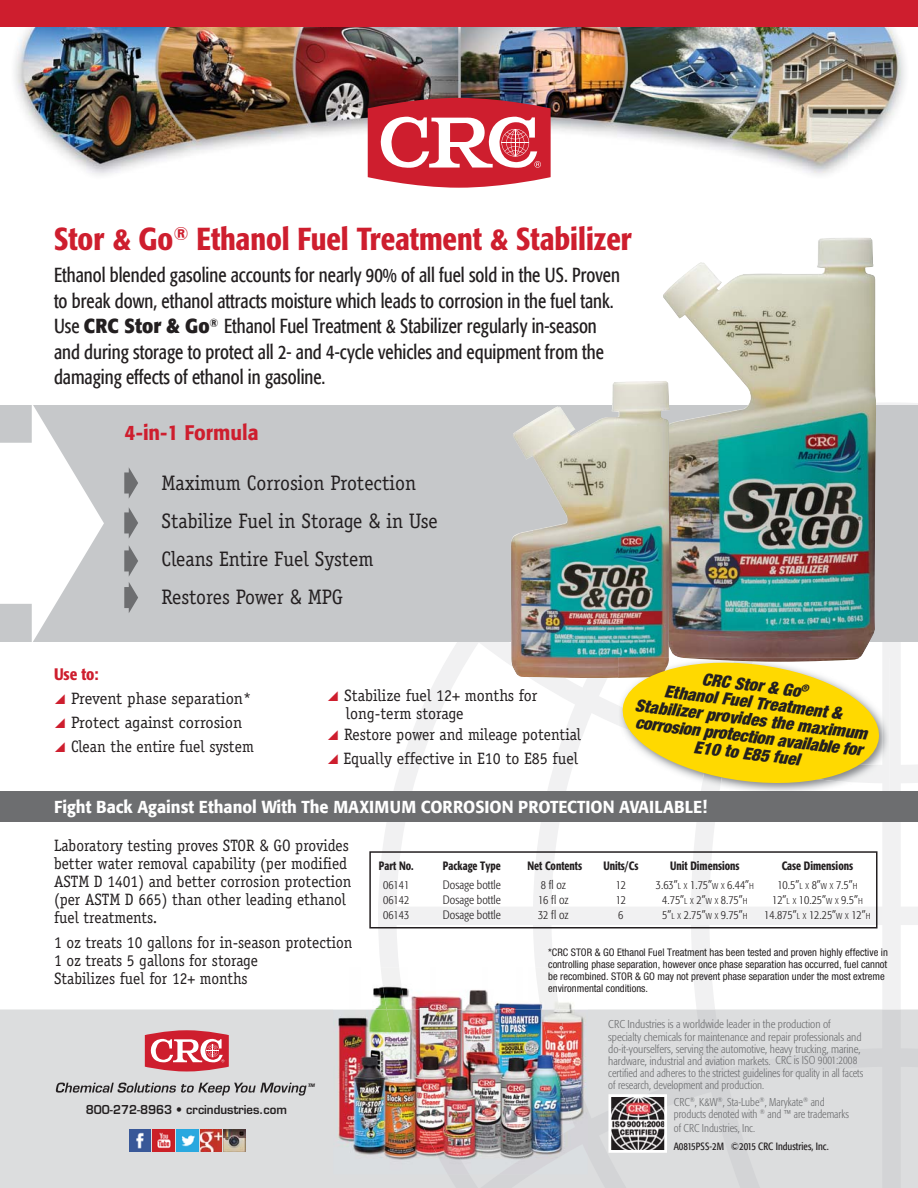
<style>
.page{position:relative;width:918px;height:1188px;background:#fff}
.page>*{position:absolute;margin:0;border:0;box-sizing:border-box;transform-origin:0 0}
.t1{font:500 condensed 31.5px "Formata";color:#ce1e2e}
.t2{font:21px/38.2px "Officina Serif Std";color:#231f20;scale:.95 1}
.t3{font:500 21px "Formata";color:#ce1e2e;scale:.92 1}
.t4{font:condensed 20.25px/25.5px "Formata";color:#231f20;scale:.92 1}
.t5{font:500 17.25px "Formata";color:#fff;scale:.94 1}
.t6{font:italic 900 condensed 17.1px/17.1px "Helvetica Neue";color:#231f20;text-align:center}
.t7{font:16.5px/18px "Officina Serif Std";color:#231f20;scale:.94 1}
.t8{font:16.5px/24px "Officina Serif Std";color:#231f20}
.t9{font:16.5px/24px "Officina Serif Std";color:#231f20;scale:.95 1}
.t10{font:500 condensed 16.5px "Formata";color:#ce1e2e}
.t11{font:300 condensed 12px "Formata";color:#231f20}
.t12{font:300 condensed 12px "Formata";color:#231f20}
.t13{font:500 condensed 12px "Formata";color:#231f20;scale:.9 1}
.t14{font:600 12px "Eurostile";color:#231f20;scale:.95 1}
.t15{font:300 condensed 11.25px/12px "Formata";color:#6d6e70}
.t16{font:300 condensed 11.25px/12px "Formata";color:#6d6e70;scale:.95 1}
.t17{font:condensed 10.5px/12px "Helvetica Neue";color:#231f20}
.t18{font:condensed 10.5px "Formata";color:#231f20;scale:.95 1}
.t19{font:italic 500 4.95px "Formata";color:#231f20}
.s1{font-weight:700;font-stretch:normal}
.s2{font-style:inherit}
.s3{font-size:8.4px}
</style>
<div class="page">
<div style="left:0;top:1009px;width:918px;height:179px;background:#dcddde"></div>
<svg style="left:378px;top:403px;width:540px;height:605px"></svg>
<svg style="left:448px;top:1010px;width:470px;height:178px;background:#d9dadc"></svg>
<svg style="left:696px;top:1008px;width:205px;height:2px"></svg>
<img style="left:18px;top:27px;width:882px;height:146px">
<svg style="left:368px;top:98px;width:183px;height:90px"></svg>
<div style="left:0;top:0;width:918px;height:27px;background:#ce1e2e"></div>
<img style="left:333px;top:967px;width:255px;height:207px">
<img style="left:381px;top:967px;width:178px;height:41px">
<img style="left:387px;top:1010px;width:201px;height:164px">
<img style="left:386px;top:1008px;width:174px;height:2px">
<img style="left:612px;top:1130px;width:51px;height:19px">
<img style="left:612px;top:1098px;width:51px;height:32px">
<div style="left:608px;top:1094px;width:59px;height:59px;border:3px solid #fff"></div>
<svg style="left:145px;top:1030px;width:84px;height:41px"></svg>
<div style="left:0;top:792px;width:918px;height:30px;background:#6d6e70"></div>
<div style="left:0;top:405px;width:918px;height:237px;background:#c6c8ca"></div>
<svg style="left:0;top:405px;width:104px;height:237px"></svg>
<svg style="left:124px;top:507px;width:14px;height:31px"></svg>
<svg style="left:124px;top:545px;width:14px;height:68px"></svg>
<svg style="left:56px;top:1083px;width:251px;height:13px;background:#a8a7a8"></svg>
<img style="left:200px;top:1130px;width:45px;height:22px">
<img style="left:153px;top:1130px;width:21px;height:21px">
<img style="left:177px;top:1130px;width:21px;height:21px">
<img style="left:129px;top:1130px;width:22px;height:21px">
<svg style="left:124px;top:467px;width:14px;height:32px"></svg>
<div style="left:369px;top:851px;width:509px;height:78px;border:2px solid #231f20"></div>
<img style="left:663px;top:238px;width:213px;height:418px">
<img style="left:511px;top:381px;width:159px;height:297px">
<img style="left:618px;top:658px;width:272px;height:134px">
<img style="left:618px;top:658px;width:1px;height:20px">
<svg style="left:619px;top:656px;width:264px;height:134px"></svg>
<h1 class="t1" style="left:54px;top:226px;width:579px">Stor &amp; Go<sup>®</sup> Ethanol Fuel Treatment &amp; Stabilizer</h1>
<p class="t4" style="left:54px;top:264px;width:617px">Ethanol blended gasoline accounts for nearly 90% of all fuel sold in the US. Proven to break down, ethanol attracts moisture which leads to corrosion in the fuel tank.<br>Use <span class="s1">CRC Stor &amp; Go</span><sup>®</sup> Ethanol Fuel Treatment &amp; Stabilizer regularly in-season and during storage to protect all 2- and 4-cycle vehicles and equipment from the damaging effects of ethanol in gasoline.</p>
<h2 class="t3" style="left:125px;top:423px;width:147px">4-in-1 Formula</h2>
<h2 class="t2" style="left:162px;top:465px;width:292px">Maximum Corrosion Protection<br>Stabilize Fuel in Storage &amp; in Use<br>Cleans Entire Fuel System<br>Restores Power &amp; MPG</h2>
<h3 class="t10" style="left:54px;top:667px;width:46px">Use to:</h3>
<h3 class="t8" style="left:71px;top:687px;width:184px">Prevent phase separation*<br>Protect against corrosion<br>Clean the entire fuel system</h3>
<h3 class="t8" style="left:344px;top:688px;width:195px;line-height:18px">Stabilize fuel 12+ months for long-term storage</h3>
<h3 class="t9" style="left:344px;top:724px;width:252px">Restore power and mileage potential<br>Equally effective in E10 to E85 fuel</h3>
<h3 class="t6" style="left:640px;top:664px;width:235px;rotate:7deg">CRC Stor &amp; Go<sup>®<br></sup>Ethanol Fuel Treatment &amp;<br>Stabilizer provides the maximum corrosion protection available for<br>E10 to E85 fuel</h3>
<h3 class="t5" style="left:54px;top:799px;width:696px">Fight Back Against Ethanol With The MAXIMUM CORROSION PROTECTION AVAILABLE!</h3>
<h3 class="t7" style="left:54px;top:837px;width:318px">Laboratory testing proves STOR &amp; GO provides better water removal capability (per modified ASTM D 1401) and better corrosion protection (per ASTM D 665) than other leading ethanol fuel treatments.</h3>
<h3 class="t7" style="left:54px;top:935px;width:319px">1 oz treats 10 gallons for in-season protection<br>1 oz treats 5 gallons for storage<br>Stabilizes fuel for 12+ months</h3>
<p class="t14" style="left:86px;top:1105px;width:213px">800-272-8963 • crcindustries.com</p>
<p class="t19" style="left:308px;top:1083px;width:9px">TM</p>
<p class="t13" style="left:379px;top:861px;width:40px">Part No.</p>
<p class="t13" style="left:443px;top:861px;width:66px">Package Type</p>
<p class="t13" style="left:527px;top:861px;width:62px">Net Contents</p>
<p class="t13" style="left:603px;top:861px;width:40px">Units/Cs</p>
<p class="t13" style="left:670px;top:861px;width:79px">Unit Dimensions</p>
<p class="t13" style="left:782px;top:861px;width:81px">Case Dimensions</p>
<p class="t12" style="left:383px;top:880px;width:28px">06141</p>
<p class="t12" style="left:443px;top:880px;width:59px">Dosage bottle</p>
<p class="t12" style="left:541px;top:880px;width:27px">8 fl oz</p>
<p class="t12" style="left:616px;top:880px;width:12px">12</p>
<p class="t11" style="left:656px;top:878px;width:100px">3.63<span class="s2">”</span><span class="s3">L X</span> 1.75<span class="s2">”</span><span class="s3">W X</span> 6.44<span class="s2">”</span><span class="s3">H</span></p>
<p class="t11" style="left:777px;top:878px;width:82px">10.5<span class="s2">”</span><span class="s3">L X</span> 8<span class="s2">”</span><span class="s3">W X</span> 7.5<span class="s2">”</span><span class="s3">H</span></p>
<p class="t12" style="left:383px;top:895px;width:28px">06142</p>
<p class="t12" style="left:443px;top:895px;width:59px">Dosage bottle</p>
<p class="t12" style="left:538px;top:895px;width:32px">16 fl oz</p>
<p class="t12" style="left:616px;top:895px;width:12px">12</p>
<p class="t11" style="left:662px;top:893px;width:87px">4.75<span class="s2">”</span><span class="s3">L X</span> 2<span class="s2">”</span><span class="s3">W X</span> 8.75<span class="s2">”</span><span class="s3">H</span></p>
<p class="t11" style="left:772px;top:893px;width:92px">12<span class="s2">”</span><span class="s3">L X</span> 10.25<span class="s2">”</span><span class="s3">W X</span> 9.5<span class="s2">”</span><span class="s3">H</span></p>
<p class="t12" style="left:383px;top:910px;width:28px">06143</p>
<p class="t12" style="left:443px;top:910px;width:59px">Dosage bottle</p>
<p class="t12" style="left:538px;top:910px;width:32px">32 fl oz</p>
<p class="t12" style="left:618px;top:910px;width:7px">6</p>
<p class="t11" style="left:662px;top:908px;width:87px">5<span class="s2">”</span><span class="s3">L X</span> 2.75<span class="s2">”</span><span class="s3">W X</span> 9.75<span class="s2">”</span><span class="s3">H</span></p>
<p class="t11" style="left:764px;top:908px;width:108px">14.875<span class="s2">”</span><span class="s3">L X</span> 12.25<span class="s2">”</span><span class="s3">W X</span> 12<span class="s2">”</span><span class="s3">H</span></p>
<p class="t17" style="left:548px;top:947px;width:341px">*CRC STOR &amp; GO Ethanol Fuel Treatment has been tested and proven highly effective in controlling phase separation, however once phase separation has occurred, fuel cannot be recombined. STOR &amp; GO may not prevent phase separation under the most extreme environmental conditions.</p>
<p class="t15" style="left:608px;top:1019px;width:257px">CRC Industries is a worldwide leader in the production of specialty chemicals for maintenance and repair professionals and do-it-yourselfers, serving the automotive, heavy trucking, marine, hardware, industrial and aviation markets. CRC is ISO 9001:2008 certified and adheres to the strictest guidelines for quality in all facets of research, development and production.</p>
<p class="t16" style="left:674px;top:1097px;width:186px">CRC<sup>®</sup>, K&amp;W<sup>®</sup>, Sta-Lube<sup>®</sup>, Marykate<sup>®</sup> and products denoted with <sup>®</sup> and ™ are trademarks</p>
<p class="t16" style="left:674px;top:1123px;width:87px">of CRC Industries, Inc.</p>
<p class="t18" style="left:674px;top:1142px;width:165px">A0815PSS-2M ©2015 CRC Industries, Inc.</p>
</div>
